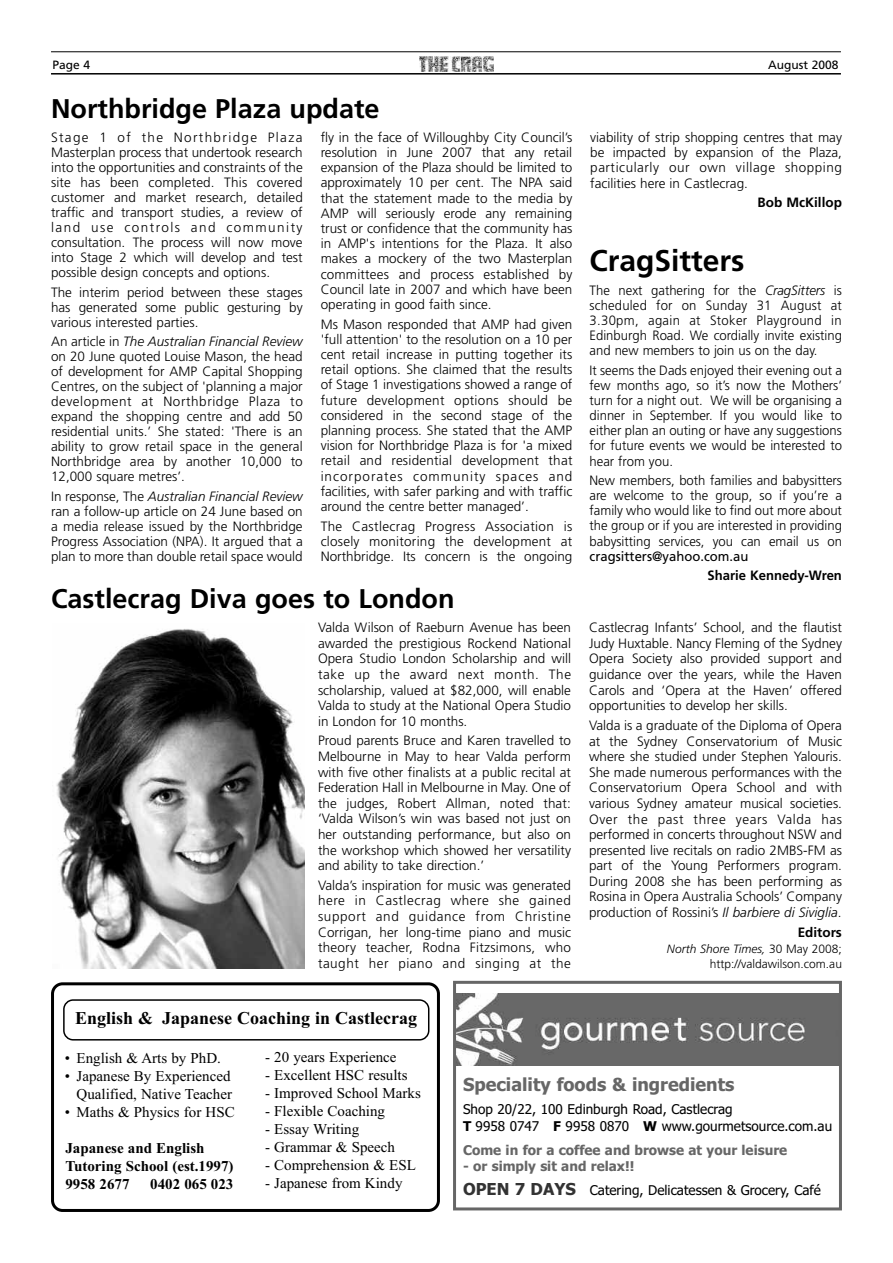
<style>
.page{position:relative;width:893px;height:1263px;background:#fff}
.page>*{position:absolute;margin:0;border:0;box-sizing:border-box;transform-origin:0 0}
.t1{font:700 30px "Frutiger";color:#000}
.t2{font:700 27px "Frutiger";color:#000}
.t3{font:700 18px "Times New Roman";color:#000}
.t4{font:700 18px "Tahoma";color:#666}
.t5{font:15px/18px "Times New Roman";color:#000;text-align:right}
.t6{font:700 15px/18px "Times New Roman";color:#000}
.t7{font:300 13.5px/15.1px "Frutiger";color:#000;text-align:justify}
.t8{font:13.5px/16.5px "Tahoma";color:#000}
.t9{font:700 13.5px "Tahoma";color:#666}
.t10{font:700 13.5px "Frutiger";color:#000}
.t11{font:13.5px "Frutiger";color:#000}
.t12{font:300 12px/15.6px "Frutiger";color:#000;text-align:right}
.t13{font:12px "Frutiger";color:#000}
.s1{font-style:italic}
.s2{font-weight:700}
.s3{font-weight:700;color:#666}
.s4{font-weight:700;font-size:16.5px;color:#333}
</style>
<div class="page">
<img style="left:457px;top:994px;width:381px;height:71px">
<div style="left:453px;top:981px;width:389px;height:229px;border:3px solid #666"></div>
<hr style="left:51px;top:51px;width:790px;height:1px;background:#000">
<hr style="left:51px;top:73px;width:790px;height:2px;background:#000">
<img style="left:419px;top:57px;width:75px;height:14px">
<img style="left:56px;top:629px;width:248px;height:339px">
<svg style="left:51px;top:982px;width:389px;height:230px"></svg>
<svg style="left:63px;top:999px;width:366px;height:41px"></svg>
<div style="left:70px;top:1010px;width:352px;height:23px;background:#fff"></div>
<div style="left:62px;top:1051px;width:197px;height:147px;background:#fff"></div>
<div style="left:264px;top:1050px;width:164px;height:151px;background:#fff"></div>
<p class="t13" style="left:52px;top:60px;width:39px">Page 4</p>
<p class="t13" style="left:768px;top:60px;width:72px">August 2008</p>
<h2 class="t2" style="left:51px;top:97px;width:330px">Northbridge Plaza update</h2>
<p class="t7" style="left:51px;top:131px;width:253px">Stage 1 of the Northbridge Plaza Masterplan process that undertook research into the opportunities and constraints of the site has been completed. This covered customer and market research, detailed traffic and transport studies, a review of land use controls and community consultation. The process will now move into Stage 2 which will develop and test possible design concepts and options.</p>
<p class="t7" style="left:51px;top:285px;width:253px">The interim period between these stages has generated some public gesturing by various interested parties.</p>
<p class="t7" style="left:51px;top:335px;width:253px">An article in <span class="s1">The Australian Financial Review </span>on 20 June quoted Louise Mason, the head of development for AMP Capital Shopping Centres, on the subject of 'planning a major development at Northbridge Plaza to expand the shopping centre and add 50 residential units.’ She stated: 'There is an ability to grow retail space in the general Northbridge area by another 10,000 to 12,000 square metres’.</p>
<p class="t7" style="left:51px;top:490px;width:253px">In response, The <span class="s1">Australian Financial Review </span>ran a follow-up article on 24 June based on a media release issued by the Northbridge Progress Association (NPA). It argued that a plan to more than double retail space would</p>
<p class="t7" style="left:321px;top:130px;width:253px">fly in the face of Willoughby City Council’s resolution in June 2007 that any retail expansion of the Plaza should be limited to approximately 10 per cent. The NPA said that the statement made to the media by AMP will seriously erode any remaining trust or confidence that the community has in AMP's intentions for the Plaza. It also makes a mockery of the two Masterplan committees and process established by Council late in 2007 and which have been operating in good faith since.</p>
<p class="t7" style="left:321px;top:317px;width:253px">Ms Mason responded that AMP had given 'full attention' to the resolution on a 10 per cent retail increase in putting together its retail options. She claimed that the results of Stage 1 investigations showed a range of future development options should be considered in the second stage of the planning process. She stated that the AMP vision for Northbridge Plaza is for 'a mixed retail and residential development that incorporates community spaces and facilities, with safer parking and with traffic around the centre better managed’.</p>
<p class="t7" style="left:321px;top:519px;width:253px">The Castlecrag Progress Association is closely monitoring the development at Northbridge. Its concern is the ongoing</p>
<h2 class="t2" style="left:51px;top:587px;width:405px">Castlecrag Diva goes to London</h2>
<p class="t7" style="left:318px;top:621px;width:255px;line-height:15.6px">Valda Wilson of Raeburn Avenue has been awarded the prestigious Rockend National Opera Studio London Scholarship and will take up the award next month. The scholarship, valued at $82,000, will enable Valda to study at the National Opera Studio in London for 10 months.</p>
<p class="t7" style="left:318px;top:734px;width:255px;line-height:15.6px">Proud parents Bruce and Karen travelled to Melbourne in May to hear Valda perform with five other finalists at a public recital at Federation Hall in Melbourne in May. One of the judges, Robert Allman, noted that: ‘Valda Wilson’s win was based not just on her outstanding performance, but also on the workshop which showed her versatility and ability to take direction.’</p>
<p class="t7" style="left:318px;top:878px;width:255px;line-height:15.6px">Valda’s inspiration for music was generated here in Castlecrag where she gained support and guidance from Christine Corrigan, her long-time piano and music theory teacher, Rodna Fitzsimons, who taught her piano and singing at the</p>
<p class="t7" style="left:590px;top:130px;width:253px">viability of strip shopping centres that may be impacted by expansion of the Plaza, particularly our own village shopping facilities here in Castlecrag.</p>
<p class="t10" style="left:758px;top:197px;width:86px">Bob McKillop</p>
<h1 class="t1" style="left:590px;top:249px;width:157px">CragSitters</h1>
<p class="t7" style="left:589px;top:283px;width:254px">The next gathering for the <span class="s1">CragSitters</span> is scheduled for on Sunday 31 August at 3.30pm, again at Stoker Playground in Edinburgh Road. We cordially invite existing and new members to join us on the day.</p>
<p class="t7" style="left:589px;top:363px;width:254px">It seems the Dads enjoyed their evening out a few months ago, so it’s now the Mothers’ turn for a night out. We will be organising a dinner in September. If you would like to either plan an outing or have any suggestions for future events we would be interested to hear from you.</p>
<p class="t7" style="left:589px;top:474px;width:254px">New members, both families and babysitters are welcome to the group, so if you’re a family who would like to find out more about the group or if you are interested in providing babysitting services, you can email us on</p>
<p class="t11" style="left:590px;top:551px;width:160px">cragsitters@yahoo.com.au</p>
<p class="t10" style="left:707px;top:570px;width:136px">Sharie Kennedy-Wren</p>
<p class="t7" style="left:589px;top:621px;width:255px;line-height:15.6px">Castlecrag Infants’ School, and the flautist Judy Huxtable. Nancy Fleming of the Sydney Opera Society also provided support and guidance over the years, while the Haven Carols and ‘Opera at the Haven’ offered opportunities to develop her skills.</p>
<p class="t7" style="left:589px;top:718px;width:255px;line-height:15.6px">Valda is a graduate of the Diploma of Opera at the Sydney Conservatorium of Music where she studied under Stephen Yalouris.<br>She made numerous performances with the Conservatorium Opera School and with various Sydney amateur musical societies.<br>Over the past three years Valda has performed in concerts throughout NSW and presented live recitals on radio 2MBS-FM as part of the Young Performers program.<br>During 2008 she has been performing as Rosina in Opera Australia Schools’ Company production of Rossini’s <span class="s1">Il barbiere di Siviglia</span>.</p>
<p class="t10" style="left:798px;top:927px;width:46px">Editors</p>
<p class="t12" style="left:667px;top:941px;width:176px"><span class="s1">North Shore Times,</span> 30 May 2008; http://valdawilson.com.au</p>
<h3 class="t3" style="left:75px;top:1007px;width:343px">English &amp; Japanese Coaching in Castlecrag</h3>
<p class="t5" style="left:65px;top:1049px;width:158px">• English &amp; Arts by PhD.</p>
<p class="t5" style="left:65px;top:1067px;width:169px">• Japanese By Experienced<br>Qualified, Native Teacher</p>
<p class="t5" style="left:65px;top:1103px;width:172px">• Maths &amp; Physics for HSC</p>
<p class="t6" style="left:65px;top:1138px;width:170px">Japanese and English<br>Tutoring School (est.1997)<br>9958 2677</p>
<p class="t5" style="left:265px;top:1048px;width:133px">- 20 years Experience</p>
<p class="t5" style="left:265px;top:1066px;width:144px">- Excellent HSC results</p>
<p class="t5" style="left:265px;top:1084px;width:157px">- Improved School Marks</p>
<p class="t5" style="left:265px;top:1102px;width:121px">- Flexible Coaching</p>
<p class="t5" style="left:265px;top:1120px;width:96px">- Essay Writing</p>
<p class="t5" style="left:265px;top:1138px;width:131px">- Grammar &amp; Speech</p>
<p class="t5" style="left:265px;top:1156px;width:152px">- Comprehension &amp; ESL</p>
<p class="t5" style="left:265px;top:1174px;width:139px">- Japanese from Kindy</p>
<p class="t6" style="left:150px;top:1174px;width:85px">0402 065 023</p>
<h3 class="t4" style="left:463px;top:1074px;width:273px">Speciality foods &amp; ingredients</h3>
<p class="t8" style="left:463px;top:1101px;width:371px">Shop 20/22, 100 Edinburgh Road, Castlecrag<br><span class="s2">T</span> 9958 0747 <span class="s2">F</span> 9958 0870 <span class="s2">W</span> www.gourmetsource.com.au</p>
<p class="t9" style="left:463px;top:1142px;width:326px">Come in for a coffee and browse at your leisure</p>
<p class="t8" style="left:463px;top:1155px;width:359px;line-height:24px"><span class="s3">- or simply sit and relax!!<br></span><span class="s4">OPEN 7 DAYS</span> Catering, Delicatessen &amp; Grocery, Café</p>
</div>
